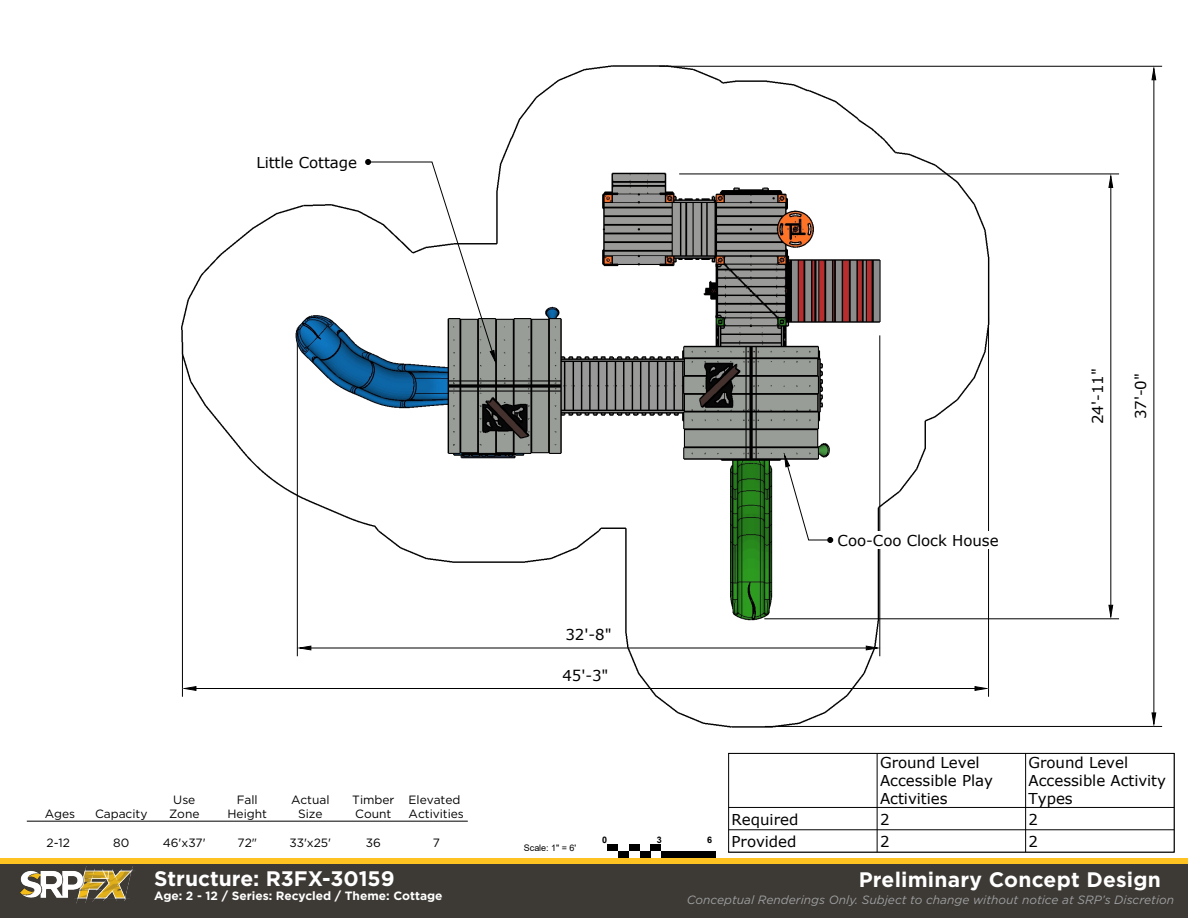
<style>
.page{position:relative;width:1188px;height:918px;background:#fff}
.page>*{position:absolute;margin:0;border:0;box-sizing:border-box;transform-origin:0 0}
.t1{font:700 21px "Gotham";letter-spacing:.005em;color:#fff}
.t2{font:15px/18px "Verdana";color:#000}
.t3{font:12px/14.4px "Gotham";letter-spacing:-.005em;color:#000;text-align:center}
.t4{font:italic 12px "Gotham";color:#9d9fa2}
.t5{font:700 12px "Gotham";color:#fff}
.t6{font:9px "Arial";letter-spacing:-.005em;color:#000}
.t7{font:700 9px "Arial";color:#000}
</style>
<div class="page">
<div style="left:0;top:858px;width:1188px;height:6px;background:#fec221"></div>
<div style="left:0;top:864px;width:1188px;height:54px;background:#3d3934"></div>
<img style="left:20px;top:866px;width:113px;height:37px">
<div style="left:607px;top:844px;width:11px;height:7px;background:#000"></div>
<div style="left:618px;top:851px;width:11px;height:6px;background:#000"></div>
<div style="left:629px;top:844px;width:11px;height:7px;background:#000"></div>
<div style="left:640px;top:851px;width:10px;height:6px;background:#000"></div>
<div style="left:650px;top:844px;width:11px;height:7px;background:#000"></div>
<div style="left:661px;top:851px;width:54px;height:6px;background:#000"></div>
<img style="left:181px;top:65px;width:973px;height:688px">
<hr style="left:659px;top:66px;width:495px;height:1px;background:#000">
<hr style="left:765px;top:726px;width:389px;height:1px;background:#000">
<hr style="left:1154px;top:80px;width:1px;height:633px;background:#000">
<svg style="left:1151px;top:66px;width:11px;height:15px"></svg>
<svg style="left:1151px;top:712px;width:11px;height:15px"></svg>
<hr style="left:764px;top:618px;width:347px;height:1px;background:#000">
<hr style="left:679px;top:174px;width:432px;height:1px;background:#000">
<hr style="left:1110px;top:187px;width:1px;height:418px;background:#000">
<svg style="left:1108px;top:605px;width:11px;height:14px"></svg>
<svg style="left:1108px;top:174px;width:11px;height:14px"></svg>
<svg style="left:365px;top:159px;width:131px;height:204px"></svg>
<hr style="left:729px;top:807px;width:445px;height:1px;background:#000">
<hr style="left:729px;top:829px;width:445px;height:1px;background:#000">
<hr style="left:877px;top:753px;width:1px;height:99px;background:#000">
<hr style="left:1025px;top:753px;width:1px;height:99px;background:#000">
<div style="left:728px;top:753px;width:447px;height:99px;border:1px solid #000"></div>
<hr style="left:182px;top:354px;width:1px;height:335px;background:#000">
<hr style="left:988px;top:317px;width:1px;height:371px;background:#000">
<hr style="left:196px;top:688px;width:779px;height:1px;background:#000">
<svg style="left:182px;top:686px;width:15px;height:11px"></svg>
<svg style="left:974px;top:686px;width:15px;height:11px"></svg>
<hr style="left:879px;top:335px;width:1px;height:313px;background:#000">
<hr style="left:297px;top:343px;width:1px;height:305px;background:#000">
<hr style="left:311px;top:648px;width:555px;height:1px;background:#000">
<svg style="left:866px;top:645px;width:14px;height:11px"></svg>
<svg style="left:297px;top:645px;width:15px;height:11px"></svg>
<div style="left:835px;top:531px;width:180px;height:18px;background:#fff"></div>
<svg style="left:784px;top:454px;width:49px;height:89px"></svg>
<hr style="left:27px;top:821px;width:441px;height:1px;background:#000">
<p class="t2" style="left:256px;top:153px;width:102px">Little Cottage</p>
<p class="t2" style="left:1089px;top:424px;width:57px;rotate:-90deg">24'-11"</p>
<p class="t2" style="left:1132px;top:419px;width:48px;rotate:-90deg">37'-0"</p>
<p class="t2" style="left:838px;top:531px;width:163px">Coo-Coo Clock House</p>
<p class="t2" style="left:565px;top:626px;width:48px">32'-8"</p>
<p class="t2" style="left:562px;top:666px;width:48px">45'-3"</p>
<p class="t3" style="left:45px;top:807px;width:32px">Ages</p>
<p class="t3" style="left:95px;top:807px;width:54px">Capacity</p>
<p class="t3" style="left:169px;top:792px;width:32px">Use<br>Zone</p>
<p class="t3" style="left:228px;top:792px;width:41px">Fall<br>Height</p>
<p class="t3" style="left:291px;top:792px;width:40px">Actual<br>Size</p>
<p class="t3" style="left:352px;top:792px;width:44px;text-align:left">Timber<br>Count</p>
<p class="t3" style="left:409px;top:792px;width:57px;text-align:left">Elevated<br>Activities</p>
<p class="t3" style="left:47px;top:835px;width:25px">2-12</p>
<p class="t3" style="left:113px;top:835px;width:18px">80</p>
<p class="t3" style="left:163px;top:835px;width:44px">46'x37'</p>
<p class="t3" style="left:238px;top:835px;width:21px">72"</p>
<p class="t3" style="left:289px;top:835px;width:43px">33'x25'</p>
<p class="t3" style="left:366px;top:835px;width:17px">36</p>
<p class="t3" style="left:433px;top:835px;width:9px">7</p>
<p class="t6" style="left:524px;top:842px;width:54px">Scale: 1" = 6'</p>
<p class="t7" style="left:602px;top:834px;width:7px">0</p>
<p class="t7" style="left:657px;top:834px;width:7px">3</p>
<p class="t7" style="left:707px;top:834px;width:7px">6</p>
<p class="t2" style="left:880px;top:754px;width:114px">Ground Level<br>Accessible Play<br>Activities</p>
<p class="t2" style="left:1029px;top:754px;width:139px">Ground Level<br>Accessible Activity<br>Types</p>
<p class="t2" style="left:732px;top:810px;width:68px">Required</p>
<p class="t2" style="left:880px;top:810px;width:11px">2</p>
<p class="t2" style="left:1029px;top:810px;width:11px">2</p>
<p class="t2" style="left:732px;top:832px;width:66px">Provided</p>
<p class="t2" style="left:880px;top:832px;width:11px">2</p>
<p class="t2" style="left:1029px;top:832px;width:11px">2</p>
<p class="t1" style="left:154px;top:864px;width:242px">Structure: R3FX-30159</p>
<p class="t5" style="left:154px;top:888px;width:290px">Age: 2 - 12 / Series: Recycled / Theme: Cottage</p>
<p class="t1" style="left:859px;top:865px;width:304px">Preliminary Concept Design</p>
<p class="t4" style="left:687px;top:892px;width:489px">Conceptual Renderings Only. Subject to change without notice at SRP’s Discretion</p>
</div>
